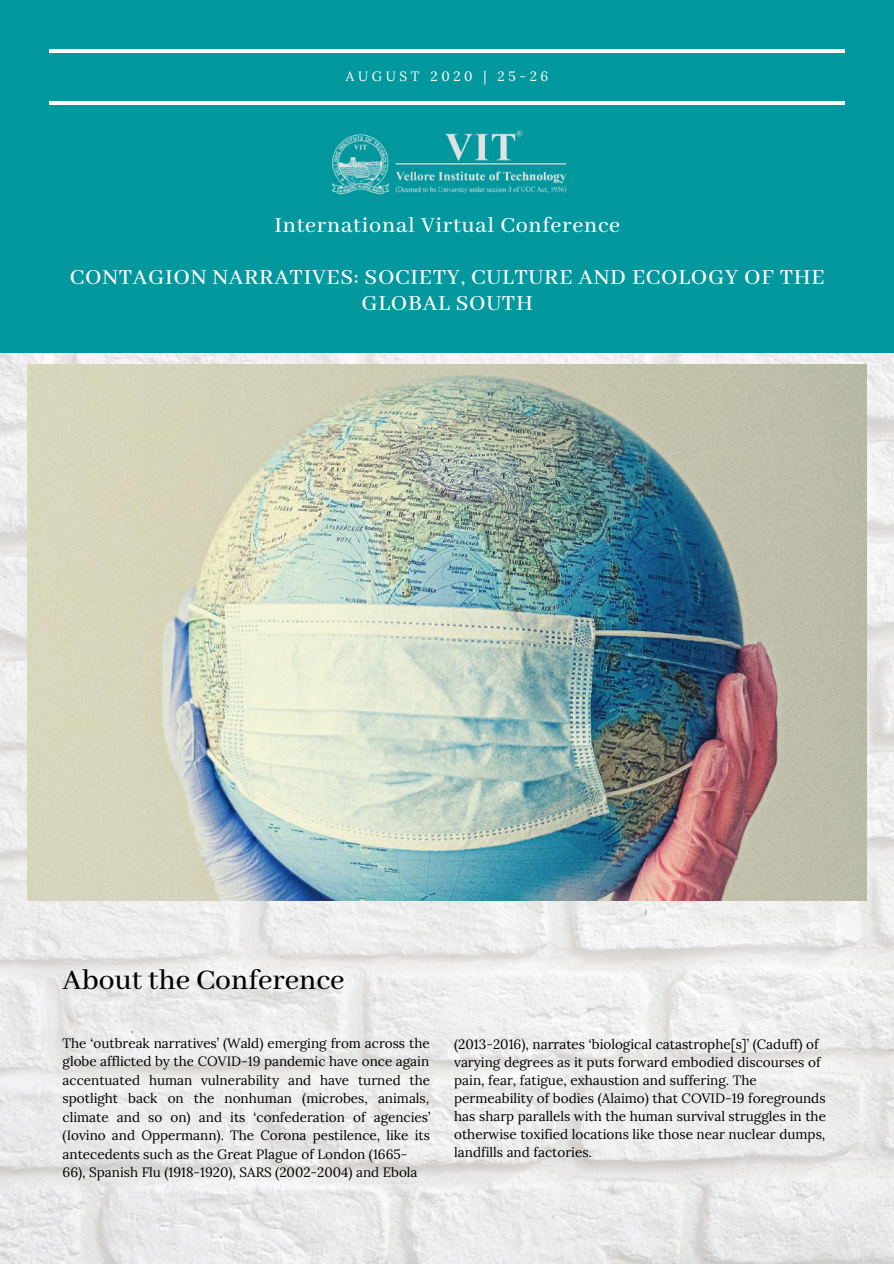
<style>
.page{position:relative;width:894px;height:1264px;background:#fff}
.page>*{position:absolute;margin:0;border:0;box-sizing:border-box;transform-origin:0 0}
.t1{font:500 31.5px "Abhaya Libre";color:#000}
.t2{font:500 24px/51.8px "Abhaya Libre";letter-spacing:.03em;color:#fff;text-align:center}
.t3{font:13.5px/18.5px "Lora";color:#000}
.t4{font:13.5px "Lora";letter-spacing:.27em;color:#fff}
</style>
<div class="page">
<img style="left:0;top:353px;width:893px;height:910px">
<img style="left:28px;top:364px;width:838px;height:536px">
<div style="left:0;top:0;width:893px;height:353px;background:#03989e"></div>
<hr style="left:50px;top:101px;width:794px;height:4px;background:#fff">
<hr style="left:50px;top:49px;width:794px;height:4px;background:#fff">
<img style="left:331px;top:130px;width:236px;height:65px">
<p class="t4" style="left:346px;top:68px;width:204px">AUGUST 2020 | 25-26</p>
<h2 class="t2" style="left:70px;top:200px;width:756px">International Virtual Conference<br>CONTAGION NARRATIVES: SOCIETY, CULTURE AND ECOLOGY OF THE</h2>
<h2 class="t2" style="left:361px;top:278px;width:173px">GLOBAL SOUTH</h2>
<h1 class="t1" style="left:63px;top:962px;width:283px">About the Conference</h1>
<p class="t3" style="left:63px;top:1033px;width:369px">The ‘outbreak narratives’ (Wald) emerging from across the globe afflicted by the COVID-19 pandemic have once again accentuated human vulnerability and have turned the spotlight back on the nonhuman (microbes, animals, climate and so on) and its ‘confederation of agencies’ (Iovino and Oppermann). The Corona pestilence, like its antecedents such as the Great Plague of London (1665- 66), Spanish Flu (1918-1920), SARS (2002-2004) and Ebola</p>
<p class="t3" style="left:454px;top:1035px;width:373px;line-height:18px">(2013-2016), narrates ‘biological catastrophe[s]’ (Caduff) of varying degrees as it puts forward embodied discourses of pain, fear, fatigue, exhaustion and suffering. The permeability of bodies (Alaimo) that COVID-19 foregrounds has sharp parallels with the human survival struggles in the otherwise toxified locations like those near nuclear dumps, landfills and factories.</p>
</div>
